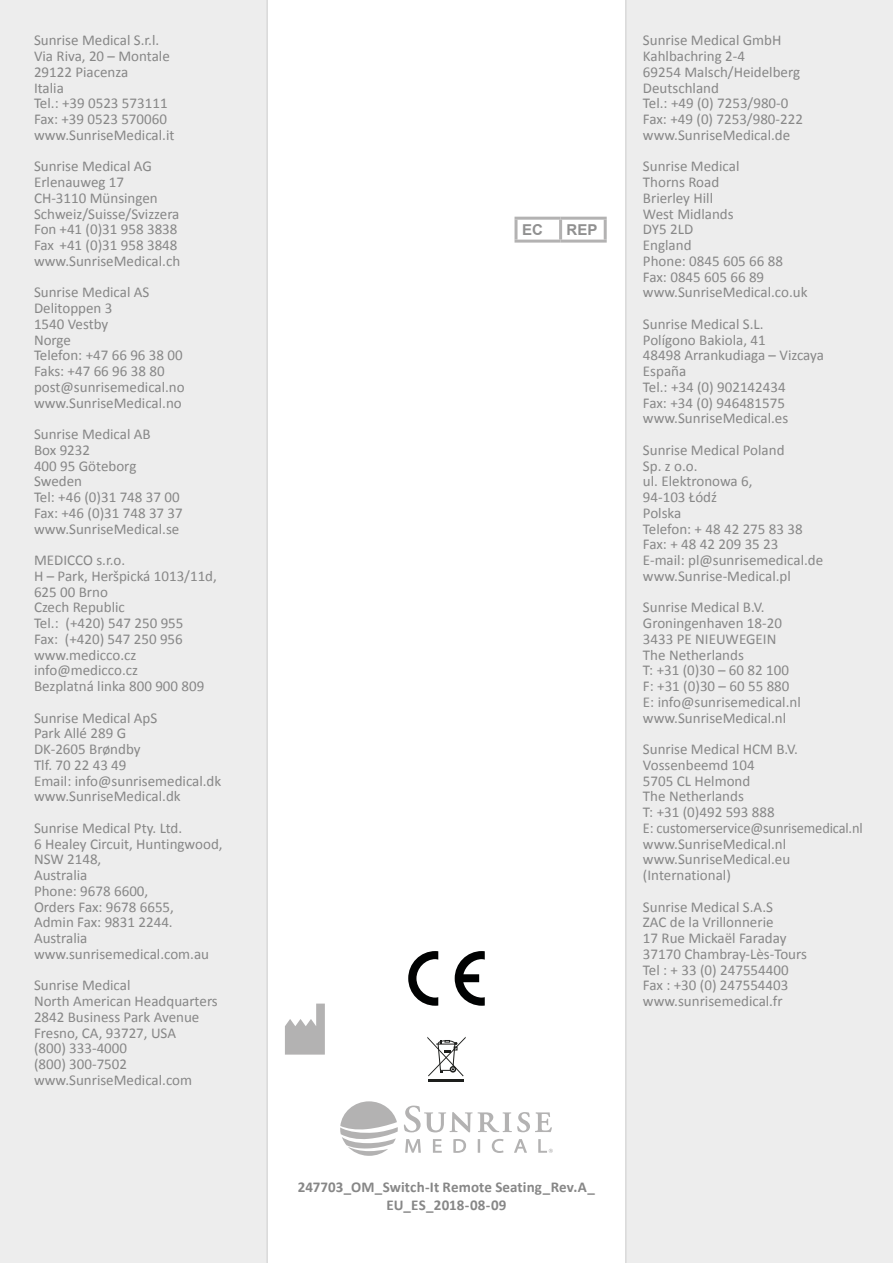
<style>
.page{position:relative;width:893px;height:1263px;background:#fff}
.page>*{position:absolute;margin:0;border:0;box-sizing:border-box;transform-origin:0 0}
.t1{font:15px/15.8px "Calibri";color:#878787}
.t2{font:700 15px/18px "Calibri";letter-spacing:.005em;color:#878787;text-align:center}
.t3{font:700 15px "Arial";color:#909090}
</style>
<div class="page">
<hr style="left:514px;top:217px;width:47px;height:3px;background:#b3b2b2">
<hr style="left:514px;top:220px;width:3px;height:20px;background:#b3b2b2">
<hr style="left:561px;top:217px;width:46px;height:3px;background:#b3b2b2">
<hr style="left:559px;top:220px;width:3px;height:20px;background:#b3b2b2">
<hr style="left:604px;top:220px;width:3px;height:20px;background:#b3b2b2">
<hr style="left:514px;top:240px;width:47px;height:3px;background:#b3b2b2">
<hr style="left:561px;top:240px;width:46px;height:3px;background:#b3b2b2">
<div style="left:625px;top:0;width:268px;height:1263px;background:#ededed"></div>
<div style="left:0;top:0;width:268px;height:1263px;background:#ededed"></div>
<svg style="left:285px;top:1003px;width:40px;height:51px"></svg>
<svg style="left:427px;top:1037px;width:39px;height:39px"></svg>
<hr style="left:428px;top:1079px;width:36px;height:2px;background:#1d1e1c">
<svg style="left:408px;top:951px;width:30px;height:55px"></svg>
<svg style="left:455px;top:951px;width:30px;height:55px"></svg>
<svg style="left:340px;top:1101px;width:58px;height:55px"></svg>
<svg style="left:404px;top:1105px;width:148px;height:27px"></svg>
<svg style="left:405px;top:1139px;width:16px;height:14px"></svg>
<svg style="left:433px;top:1139px;width:9px;height:14px"></svg>
<svg style="left:453px;top:1139px;width:13px;height:14px"></svg>
<svg style="left:478px;top:1139px;width:2px;height:14px"></svg>
<svg style="left:492px;top:1139px;width:12px;height:14px"></svg>
<svg style="left:514px;top:1139px;width:13px;height:14px"></svg>
<svg style="left:538px;top:1139px;width:15px;height:14px"></svg>
<p class="t1" style="left:34px;top:32px;width:142px">Sunrise Medical S.r.l.<br>Via Riva, 20 – Montale<br>29122 Piacenza<br>Italia<br>Tel.: +39 0523 573111<br>Fax: +39 0523 570060 www.SunriseMedical.it</p>
<p class="t1" style="left:34px;top:158px;width:148px">Sunrise Medical AG<br>Erlenauweg 17<br>CH-3110 Münsingen<br>Schweiz/Suisse/Svizzera<br>Fon +41 (0)31 958 3838<br>Fax +41 (0)31 958 3848 www.SunriseMedical.ch</p>
<p class="t1" style="left:34px;top:284px;width:152px">Sunrise Medical AS<br>Delitoppen 3<br>1540 Vestby<br>Norge<br>Telefon: +47 66 96 38 00<br>Faks: +47 66 96 38 80 post@sunrisemedical.no www.SunriseMedical.no</p>
<p class="t1" style="left:34px;top:426px;width:150px">Sunrise Medical AB<br>Box 9232<br>400 95 Göteborg<br>Sweden<br>Tel: +46 (0)31 748 37 00<br>Fax: +46 (0)31 748 37 37 www.SunriseMedical.se</p>
<p class="t1" style="left:34px;top:552px;width:184px">MEDICCO s.r.o.<br>H – Park, Heršpická 1013/11d,<br>625 00 Brno<br>Czech Republic<br>Tel.: (+420) 547 250 955<br>Fax: (+420) 547 250 956 www.medicco.cz info@medicco.cz<br>Bezplatná linka 800 900 809</p>
<p class="t1" style="left:34px;top:710px;width:189px">Sunrise Medical ApS<br>Park Allé 289 G<br>DK-2605 Brøndby<br>Tlf. 70 22 43 49<br>Email: info@sunrisemedical.dk www.SunriseMedical.dk</p>
<p class="t1" style="left:34px;top:820px;width:190px">Sunrise Medical Pty. Ltd.<br>6 Healey Circuit, Huntingwood,<br>NSW 2148,<br>Australia<br>Phone: 9678 6600,<br>Orders Fax: 9678 6655,<br>Admin Fax: 9831 2244.<br>Australia www.sunrisemedical.com.au</p>
<p class="t1" style="left:34px;top:977px;width:185px">Sunrise Medical<br>North American Headquarters<br>2842 Business Park Avenue<br>Fresno, CA, 93727, USA<br>(800) 333-4000<br>(800) 300-7502 www.SunriseMedical.com</p>
<p class="t3" style="left:522px;top:220px;width:22px">EC</p>
<p class="t3" style="left:567px;top:220px;width:32px">REP</p>
<p class="t1" style="left:643px;top:32px;width:162px">Sunrise Medical GmbH<br>Kahlbachring 2-4<br>69254 Malsch/Heidelberg<br>Deutschland<br>Tel.: +49 (0) 7253/980-0<br>Fax: +49 (0) 7253/980-222 www.SunriseMedical.de</p>
<p class="t1" style="left:643px;top:158px;width:166px">Sunrise Medical<br>Thorns Road<br>Brierley Hill<br>West Midlands<br>DY5 2LD<br>England<br>Phone: 0845 605 66 88<br>Fax: 0845 605 66 89 www.SunriseMedical.co.uk</p>
<p class="t1" style="left:643px;top:316px;width:182px">Sunrise Medical S.L.<br>Polígono Bakiola, 41<br>48498 Arrankudiaga – Vizcaya<br>España<br>Tel.: +34 (0) 902142434<br>Fax: +34 (0) 946481575 www.SunriseMedical.es</p>
<p class="t1" style="left:643px;top:442px;width:182px">Sunrise Medical Poland<br>Sp. z o.o.<br>ul. Elektronowa 6,<br>94-103 Łódź<br>Polska<br>Telefon: + 48 42 275 83 38<br>Fax: + 48 42 209 35 23<br>E-mail: pl@sunrisemedical.de www.Sunrise-Medical.pl</p>
<p class="t1" style="left:643px;top:599px;width:159px">Sunrise Medical B.V.<br>Groningenhaven 18-20<br>3433 PE NIEUWEGEIN<br>The Netherlands<br>T: +31 (0)30 – 60 82 100<br>F: +31 (0)30 – 60 55 880<br>E: info@sunrisemedical.nl www.SunriseMedical.nl</p>
<p class="t1" style="left:643px;top:741px;width:221px">Sunrise Medical HCM B.V.<br>Vossenbeemd 104<br>5705 CL Helmond<br>The Netherlands<br>T: +31 (0)492 593 888<br>E: customerservice@sunrisemedical.nl www.SunriseMedical.nl www.SunriseMedical.eu (International)</p>
<p class="t1" style="left:643px;top:899px;width:166px">Sunrise Medical S.A.S<br>ZAC de la Vrillonnerie<br>17 Rue Mickaël Faraday<br>37170 Chambray-Lès-Tours<br>Tel : + 33 (0) 247554400<br>Fax : +30 (0) 247554403 www.sunrisemedical.fr</p>
<p class="t2" style="left:298px;top:1178px;width:299px">247703_OM_Switch-It Remote Seating_Rev.A_<br>EU_ES_2018-08-09</p>
</div>
